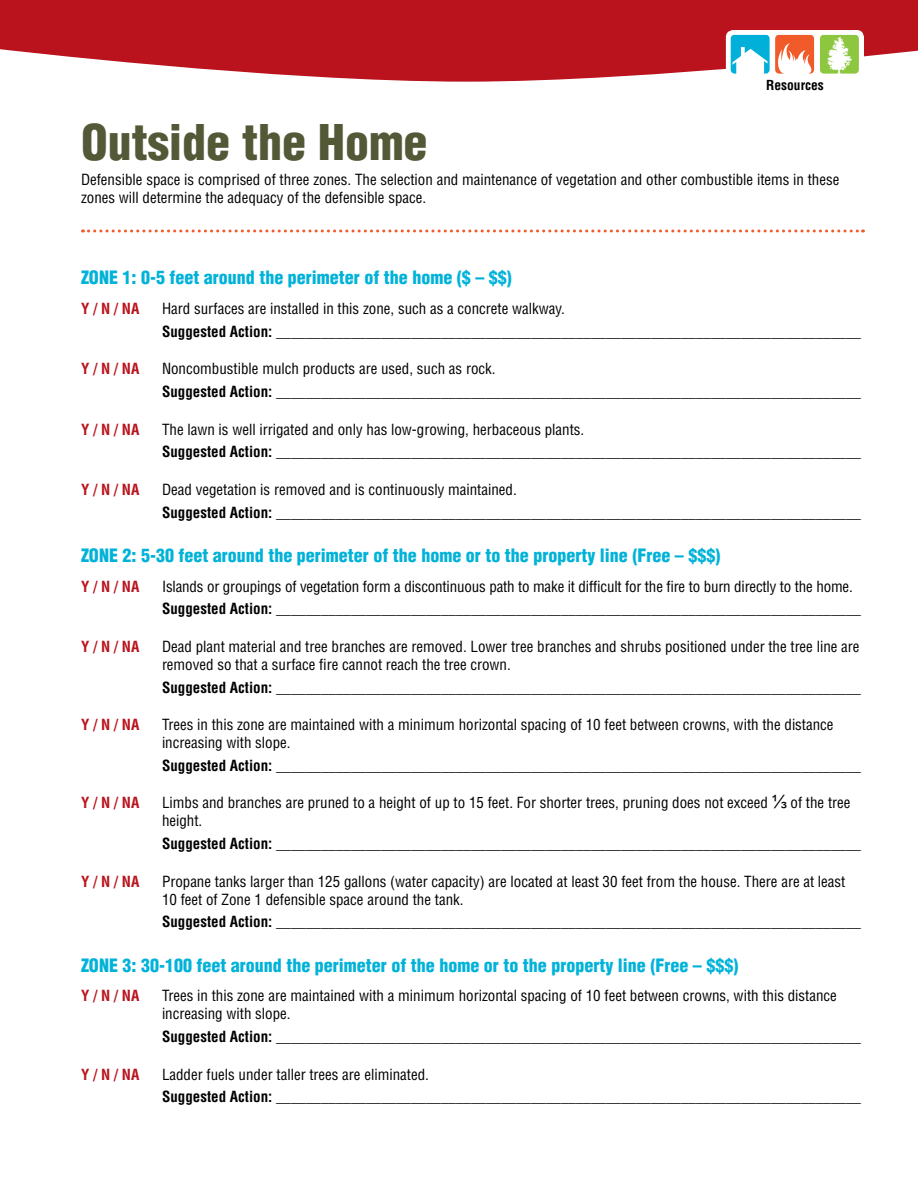
<style>
.page{position:relative;width:918px;height:1188px;background:#fff}
.page>*{position:absolute;margin:0;border:0;box-sizing:border-box;transform-origin:0 0}
.t1{font:900 condensed 48px "Helvetica";color:#535937}
.t2{font:900 condensed 18px "Helvetica";color:#00b2d9}
.t3{font:condensed 15px/18px "Helvetica";color:#000}
.t4{font:700 condensed 15px "Helvetica";color:#000}
.t5{font:700 condensed 15px "Helvetica";color:#ba131d}
.t6{font:700 condensed 13.5px "Helvetica";color:#000}
.s1{font-family:"Arial";font-stretch:normal;font-size:18px}
</style>
<div class="page">
<svg style="left:82px;top:230px;width:781px;height:2px"></svg>
<svg style="left:0;top:0;width:918px;height:82px;background:#c3333b"></svg>
<div style="left:726px;top:30px;width:138px;height:48px;background:#fff;border-radius:7px"></div>
<div style="left:775px;top:35px;width:39px;height:39px;background:#f15a29;border-radius:4px"></div>
<div style="left:731px;top:35px;width:39px;height:39px;background:#00b0d8;border-radius:4px"></div>
<div style="left:820px;top:35px;width:39px;height:39px;background:#8dc63f;border-radius:4px"></div>
<svg style="left:733px;top:47px;width:35px;height:27px"></svg>
<svg style="left:826px;top:37px;width:27px;height:37px"></svg>
<svg style="left:778px;top:43px;width:33px;height:31px"></svg>
<div style="left:785px;top:66px;width:14px;height:8px;background:#fff"></div>
<p class="t6" style="left:766px;top:76px;width:59px">Resources</p>
<h1 class="t1" style="left:81px;top:112px;width:348px">Outside the Home</h1>
<p class="t3" style="left:81px;top:170px;width:760px">Defensible space is comprised of three zones. The selection and maintenance of vegetation and other combustible items in these zones will determine the adequacy of the defensible space.</p>
<p class="t2" style="left:81px;top:266px;width:432px">ZONE 1: 0-5 feet around the perimeter of the home ($ – $$)</p>
<p class="t5" style="left:81px;top:299px;width:60px">Y / N / NA</p>
<p class="t3" style="left:162px;top:300px;width:405px">Hard surfaces are installed in this zone, such as a concrete walkway.</p>
<p class="t4" style="left:162px;top:322px;width:700px">Suggested Action: ______________________________________________________________________________</p>
<p class="t5" style="left:81px;top:359px;width:60px">Y / N / NA</p>
<p class="t3" style="left:162px;top:360px;width:335px">Noncombustible mulch products are used, such as rock.</p>
<p class="t4" style="left:162px;top:382px;width:700px">Suggested Action: ______________________________________________________________________________</p>
<p class="t5" style="left:81px;top:420px;width:60px">Y / N / NA</p>
<p class="t3" style="left:162px;top:420px;width:424px">The lawn is well irrigated and only has low-growing, herbaceous plants.</p>
<p class="t4" style="left:162px;top:442px;width:700px">Suggested Action: ______________________________________________________________________________</p>
<p class="t5" style="left:81px;top:480px;width:60px">Y / N / NA</p>
<p class="t3" style="left:162px;top:480px;width:356px">Dead vegetation is removed and is continuously maintained.</p>
<p class="t4" style="left:162px;top:503px;width:700px">Suggested Action: ______________________________________________________________________________</p>
<p class="t2" style="left:81px;top:544px;width:641px">ZONE 2: 5-30 feet around the perimeter of the home or to the property line (Free – $$$)</p>
<p class="t5" style="left:81px;top:577px;width:60px">Y / N / NA</p>
<p class="t3" style="left:162px;top:577px;width:692px">Islands or groupings of vegetation form a discontinuous path to make it difficult for the fire to burn directly to the home.</p>
<p class="t4" style="left:162px;top:599px;width:700px">Suggested Action: ______________________________________________________________________________</p>
<p class="t5" style="left:81px;top:637px;width:60px">Y / N / NA</p>
<p class="t3" style="left:162px;top:637px;width:699px">Dead plant material and tree branches are removed. Lower tree branches and shrubs positioned under the tree line are removed so that a surface fire cannot reach the tree crown.</p>
<p class="t4" style="left:162px;top:678px;width:700px">Suggested Action: ______________________________________________________________________________</p>
<p class="t5" style="left:81px;top:715px;width:60px">Y / N / NA</p>
<p class="t3" style="left:162px;top:716px;width:673px">Trees in this zone are maintained with a minimum horizontal spacing of 10 feet between crowns, with the distance increasing with slope.</p>
<p class="t4" style="left:162px;top:756px;width:700px">Suggested Action: ______________________________________________________________________________</p>
<p class="t5" style="left:81px;top:793px;width:60px">Y / N / NA</p>
<p class="t3" style="left:162px;top:794px;width:690px">Limbs and branches are pruned to a height of up to 15 feet. For shorter trees, pruning does not exceed <span class="s1">⅓</span> of the tree height.</p>
<p class="t4" style="left:162px;top:834px;width:701px">Suggested Action: ______________________________________________________________________________</p>
<p class="t5" style="left:81px;top:872px;width:60px">Y / N / NA</p>
<p class="t3" style="left:162px;top:872px;width:685px">Propane tanks larger than 125 gallons (water capacity) are located at least 30 feet from the house. There are at least<br>10 feet of Zone 1 defensible space around the tank.</p>
<p class="t4" style="left:162px;top:912px;width:701px">Suggested Action: ______________________________________________________________________________</p>
<p class="t2" style="left:81px;top:954px;width:659px">ZONE 3: 30-100 feet around the perimeter of the home or to the property line (Free – $$$)</p>
<p class="t5" style="left:81px;top:986px;width:60px">Y / N / NA</p>
<p class="t3" style="left:162px;top:987px;width:676px">Trees in this zone are maintained with a minimum horizontal spacing of 10 feet between crowns, with this distance increasing with slope.</p>
<p class="t4" style="left:162px;top:1027px;width:700px">Suggested Action: ______________________________________________________________________________</p>
<p class="t5" style="left:81px;top:1065px;width:60px">Y / N / NA</p>
<p class="t3" style="left:162px;top:1065px;width:268px">Ladder fuels under taller trees are eliminated.</p>
<p class="t4" style="left:162px;top:1087px;width:700px">Suggested Action: ______________________________________________________________________________</p>
</div>
